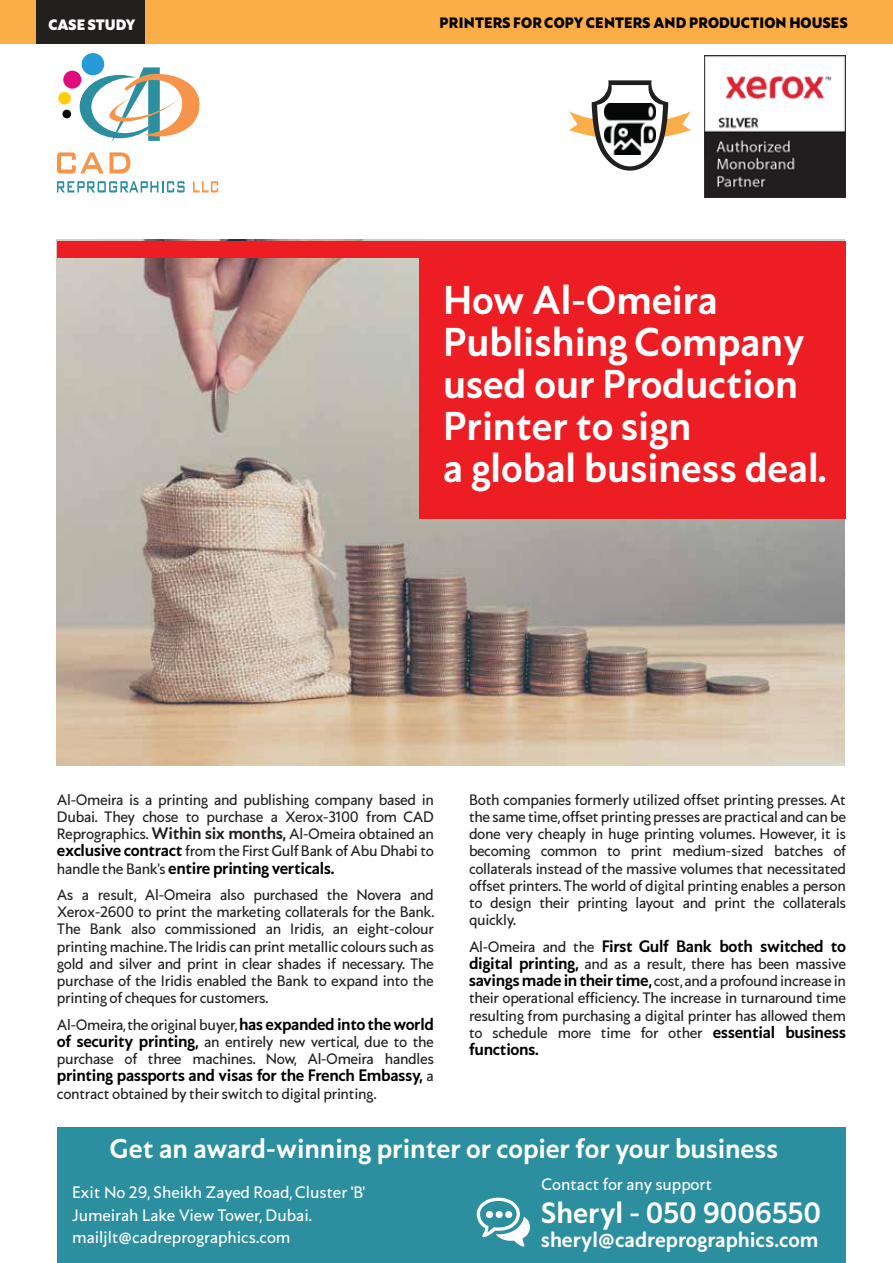
<style>
.page{position:relative;width:893px;height:1263px;background:#fff}
.page>*{position:absolute;margin:0;border:0;box-sizing:border-box;transform-origin:0 0}
.t1{font:39.9px/41.8px "Astro 65";letter-spacing:-.005em;color:#fff}
.t2{font:29.25px "Astro 65";color:#fff}
.t3{font:27px "Astro 65";letter-spacing:-.005em;color:#fff}
.t4{font:21px "Astro 65";letter-spacing:-.005em;color:#fff}
.t5{font:16.5px "Astro 65";letter-spacing:-.02em;color:#010101}
.t6{font:16.5px/22.5px "Astro 50";letter-spacing:-.005em;color:#fff}
.t7{font:15px/17.2px "Astro 50";letter-spacing:-.025em;color:#231f20;text-align:justify}
.t8{font:15px "Astro 90";letter-spacing:.01em;color:#030202}
.t9{font:15px "Astro 95";letter-spacing:-.005em;color:#fff}
.s1{font-family:"Astro 65";font-size:16.5px}
.s2{font-family:"Astro 65";font-size:16.5px;color:#010101}
.s3{font-family:"Astro 50";font-size:15px;color:#231f20}
</style>
<div class="page">
<div style="left:0;top:0;width:893px;height:44px;background:#fbae47"></div>
<div style="left:57px;top:1127px;width:788px;height:136px;background:#2c8f9f"></div>
<img style="left:56px;top:240px;width:788px;height:525px">
<div style="left:57px;top:241px;width:788px;height:16px;background:#ed1d24"></div>
<svg style="left:477px;top:1197px;width:53px;height:49px"></svg>
<div style="left:419px;top:248px;width:426px;height:270px;background:#ed1d24"></div>
<div style="left:82px;top:53px;width:22px;height:22px;background:#259bd7;border-radius:50%"></div>
<div style="left:63px;top:71px;width:18px;height:18px;background:#e20b7d;border-radius:50%"></div>
<div style="left:58px;top:92px;width:13px;height:13px;background:#ffcd05;border-radius:50%"></div>
<div style="left:62px;top:110px;width:9px;height:8px;background:#010101;border-radius:50%"></div>
<svg style="left:80px;top:67px;width:120px;height:76px"></svg>
<svg style="left:57px;top:181px;width:128px;height:11px"></svg>
<svg style="left:193px;top:181px;width:25px;height:11px"></svg>
<svg style="left:57px;top:152px;width:73px;height:21px"></svg>
<img style="left:704px;top:55px;width:142px;height:142px">
<div style="left:37px;top:0;width:108px;height:44px;background:#221f1f"></div>
<svg style="left:569px;top:80px;width:122px;height:91px"></svg>
<img style="left:604px;top:104px;width:51px;height:51px">
<p class="t9" style="left:48px;top:12px;width:88px">CASE STUDY</p>
<p class="t8" style="left:439px;top:11px;width:410px">PRINTERS FOR COPY CENTERS AND PRODUCTION HOUSES</p>
<h1 class="t1" style="left:443px;top:276px;width:385px">How Al-Omeira<br>Publishing Company used our Production<br>Printer to sign<br>a global business deal.</h1>
<p class="t7" style="left:57px;top:790px;width:379px">Al-Omeira is a printing and publishing company based in Dubai. They chose to purchase a Xerox-3100 from CAD Reprographics. <span class="s1">Within six months,</span> Al-Omeira obtained an <span class="s2">exclusive contract</span> from the First Gulf Bank of Abu Dhabi to</p>
<p class="t5" style="left:57px;top:855px;width:279px"><span class="s3">handle the Bank's</span> entire printing verticals.</p>
<p class="t7" style="left:57px;top:885px;width:379px">As a result, Al-Omeira also purchased the Novera and Xerox-2600 to print the marketing collaterals for the Bank.<br>The Bank also commissioned an Iridis, an eight-colour printing machine. The Iridis can print metallic colours such as gold and silver and print in clear shades if necessary. The purchase of the Iridis enabled the Bank to expand into the printing of cheques for customers.</p>
<p class="t7" style="left:57px;top:1015px;width:379px">Al-Omeira, the original buyer, <span class="s2">has expanded into the world of security printing,</span> an entirely new vertical, due to the purchase of three machines. Now, Al-Omeira handles</p>
<p class="t5" style="left:57px;top:1063px;width:378px">printing passports and visas for the French Embassy, <span class="s3">a</span></p>
<p class="t7" style="left:57px;top:1084px;width:321px">contract obtained by their switch to digital printing.</p>
<p class="t7" style="left:469px;top:790px;width:379px">Both companies formerly utilized offset printing presses. At the same time, offset printing presses are practical and can be done very cheaply in huge printing volumes. However, it is becoming common to print medium-sized batches of collaterals instead of the massive volumes that necessitated offset printers. The world of digital printing enables a person to design their printing layout and print the collaterals quickly.</p>
<p class="t5" style="left:469px;top:933px;width:379px"><span class="s3">Al-Omeira and the</span> First Gulf Bank both switched to</p>
<p class="t7" style="left:469px;top:954px;width:379px"><span class="s2">digital printing,</span> and as a result, there has been massive <span class="s2">savings made in their time,</span> cost, and a profound increase in their operational efficiency. The increase in turnaround time resulting from purchasing a digital printer has allowed them to schedule more time for other <span class="s2">essential business</span></p>
<p class="t5" style="left:469px;top:1037px;width:71px">functions.</p>
<h3 class="t3" style="left:109px;top:1128px;width:670px">Get an award-winning printer or copier for your business</h3>
<p class="t6" style="left:541px;top:1172px;width:173px">Contact for any support</p>
<h3 class="t4" style="left:541px;top:1224px;width:279px">sheryl@cadreprographics.com</h3>
<p class="t6" style="left:72px;top:1180px;width:295px">Exit No 29, Sheikh Zayed Road, Cluster 'B'<br>Jumeirah Lake View Tower, Dubai. mailjlt@cadreprographics.com</p>
<h2 class="t2" style="left:541px;top:1190px;width:282px">Sheryl - 050 9006550</h2>
</div>
